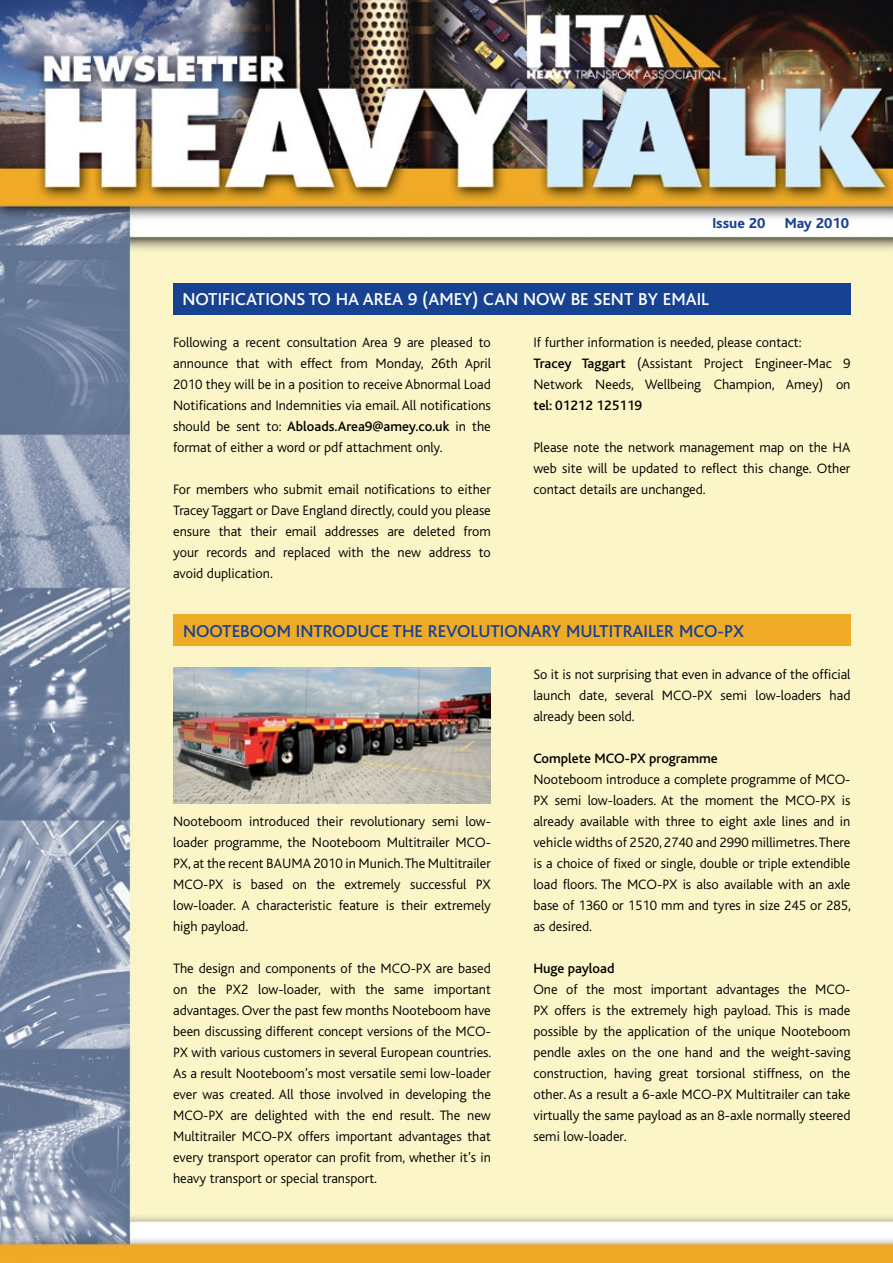
<style>
.page{position:relative;width:893px;height:1263px;background:#fff}
.page>*{position:absolute;margin:0;border:0;box-sizing:border-box;transform-origin:0 0}
.t1{font:500 18px "Bliss";color:#174191}
.t2{font:500 18px "Bliss";color:#fff}
.t3{font:800 15px "Bliss";color:#174191}
.t4{font:300 14.25px/21px "Bliss";color:#000;text-align:justify}
.t5{font:500 14.25px "Bliss";color:#000}
.s1{font-weight:500}
</style>
<div class="page">
<img style="left:0;top:0;width:893px;height:1263px">
<div style="left:173px;top:283px;width:677px;height:32px;background:#174191"></div>
<img style="left:173px;top:668px;width:318px;height:136px">
<div style="left:173px;top:614px;width:677px;height:32px;background:#efaa26"></div>
<p class="t3" style="left:712px;top:215px;width:55px">Issue 20</p>
<p class="t3" style="left:785px;top:215px;width:66px">May 2010</p>
<p class="t2" style="left:182px;top:290px;width:528px">NOTIFICATIONS TO HA AREA 9 (AMEY) CAN NOW BE SENT BY EMAIL</p>
<p class="t4" style="left:533px;top:332px;width:319px;text-align:left">If further information is needed, please contact:<br><span class="s1">Tracey Taggart</span> (Assistant Project Engineer-Mac 9<br>Network Needs, Wellbeing Champion, Amey) on</p>
<p class="t5" style="left:533px;top:398px;width:110px">tel: 01212 125119</p>
<p class="t4" style="left:533px;top:437px;width:319px">Please note the network management map on the HA web site will be updated to reflect this change. Other contact details are unchanged.</p>
<p class="t4" style="left:173px;top:332px;width:319px">Following a recent consultation Area 9 are pleased to announce that with effect from Monday, 26th April 2010 they will be in a position to receive Abnormal Load Notifications and Indemnities via email. All notifications should be sent to: <span class="s1">Abloads.Area9@amey.co.uk</span> in the format of either a word or pdf attachment only.</p>
<p class="t4" style="left:173px;top:479px;width:319px">For members who submit email notifications to either Tracey Taggart or Dave England directly, could you please ensure that their email addresses are deleted from your records and replaced with the new address to avoid duplication.</p>
<p class="t1" style="left:183px;top:622px;width:407px">NOOTEBOOM INTRODUCE THE REVOLUTIONARY Multitrailer</p>
<p class="t1" style="left:679px;top:622px;width:66px">MCO-PX</p>
<p class="t4" style="left:533px;top:664px;width:319px">So it is not surprising that even in advance of the official launch date, several MCO-PX semi low-loaders had already been sold.</p>
<p class="t5" style="left:533px;top:750px;width:186px">Complete MCO-PX programme</p>
<p class="t4" style="left:533px;top:769px;width:319px">Nooteboom introduce a complete programme of MCO-PX semi low-loaders. At the moment the MCO-PX is already available with three to eight axle lines and in vehicle widths of 2520, 2740 and 2990 millimetres. There is a choice of fixed or single, double or triple extendible load floors. The MCO-PX is also available with an axle base of 1360 or 1510 mm and tyres in size 245 or 285, as desired.</p>
<p class="t5" style="left:533px;top:960px;width:83px">Huge payload</p>
<p class="t4" style="left:533px;top:979px;width:319px">One of the most important advantages the MCO-PX offers is the extremely high payload. This is made possible by the application of the unique Nooteboom pendle axles on the one hand and the weight-saving construction, having great torsional stiffness, on the other. As a result a 6-axle MCO-PX Multitrailer can take virtually the same payload as an 8-axle normally steered semi low-loader.</p>
<p class="t4" style="left:173px;top:811px;width:319px">Nooteboom introduced their revolutionary semi low&shy;loader programme, the Nooteboom Multitrailer MCO-PX, at the recent BAUMA 2010 in Munich. The Multitrailer MCO-PX is based on the extremely successful PX low-loader. A characteristic feature is their extremely high payload.</p>
<p class="t4" style="left:173px;top:958px;width:320px">The design and components of the MCO-PX are based on the PX2 low-loader, with the same important advantages. Over the past few months Nooteboom have been discussing different concept versions of the MCO-PX with various customers in several European countries.<br>As a result Nooteboom’s most versatile semi low-loader ever was created. All those involved in developing the MCO-PX are delighted with the end result. The new Multitrailer MCO-PX offers important advantages that every transport operator can profit from, whether it’s in heavy transport or special transport.</p>
</div>
